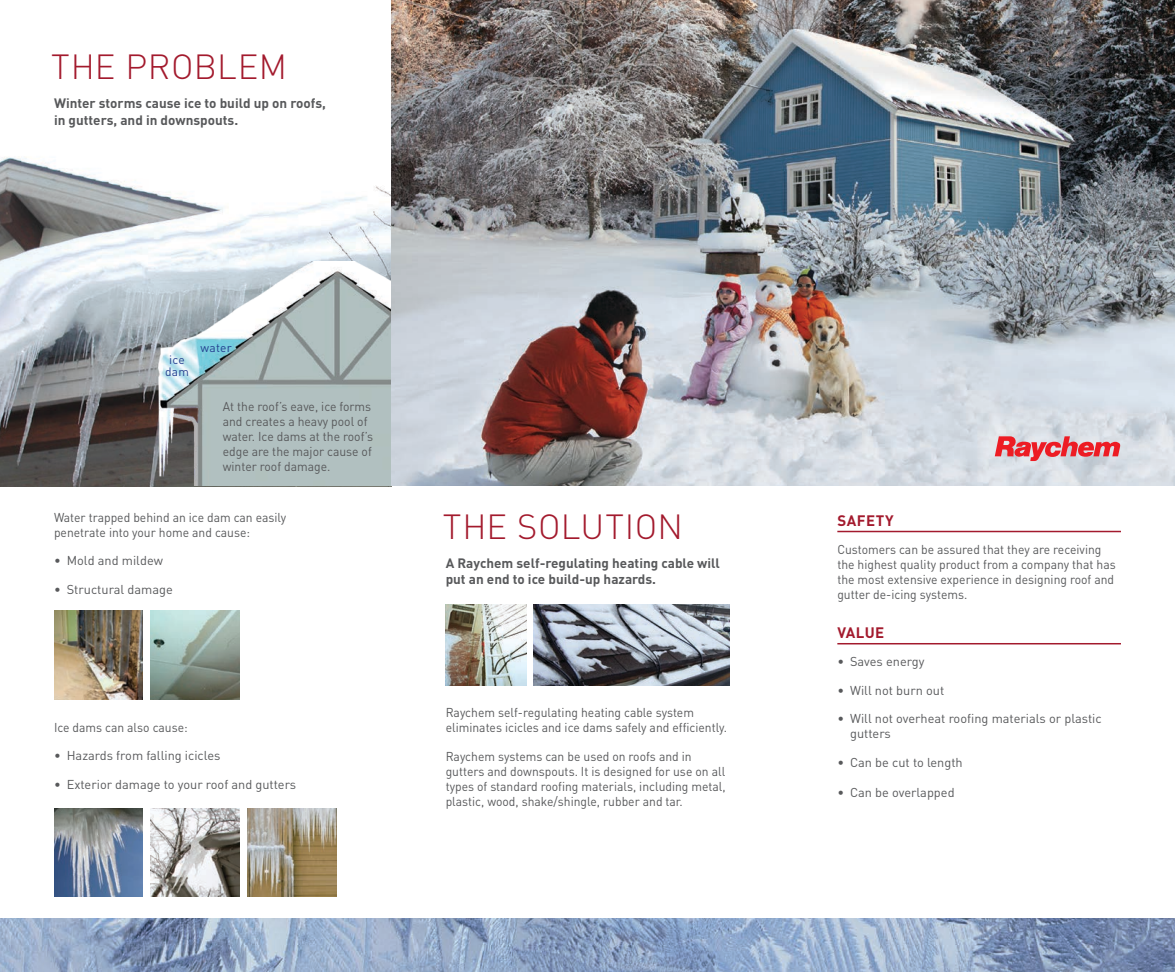
<style>
.page{position:relative;width:1175px;height:972px;background:#fff}
.page>*{position:absolute;margin:0;border:0;box-sizing:border-box;transform-origin:0 0}
.t1{font:300 34.5px "DIN Pro";letter-spacing:.01em;color:#a31a2d}
.t2{font:700 15px "DIN Pro";letter-spacing:.025em;color:#a31a2d}
.t3{font:700 13.5px/16.2px "DIN Pro";color:#58595b}
.t4{font:12.75px/15px "DIN Pro";color:#58595b;scale:.95 1}
.t5{font:12.75px/15px "DIN Pro";color:#58595b}
.t6{font:12px/12px "DIN Pro";letter-spacing:.015em;color:#25408f;text-align:center}
</style>
<div class="page">
<hr style="left:837px;top:531px;width:283px;height:1px;background:#a31a2d">
<hr style="left:837px;top:643px;width:283px;height:1px;background:#a31a2d">
<img style="left:0;top:147px;width:392px;height:339px">
<img style="left:151px;top:808px;width:88px;height:89px">
<img style="left:54px;top:808px;width:89px;height:89px">
<img style="left:247px;top:808px;width:89px;height:89px">
<img style="left:54px;top:611px;width:89px;height:89px">
<img style="left:151px;top:611px;width:88px;height:89px">
<img style="left:153px;top:262px;width:239px;height:224px">
<img style="left:392px;top:0;width:782px;height:486px">
<svg style="left:994px;top:436px;width:126px;height:25px;background:#e0868d"></svg>
<img style="left:446px;top:604px;width:80px;height:81px">
<img style="left:534px;top:604px;width:195px;height:81px">
<img style="left:0;top:918px;width:1174px;height:54px">
<h1 class="t1" style="left:51px;top:43px;width:237px">THE PROBLEM</h1>
<p class="t3" style="left:54px;top:95px;width:273px">Winter storms cause ice to build up on roofs, in gutters, and in downspouts.</p>
<p class="t6" style="left:165px;top:354px;width:25px">ice dam</p>
<p class="t6" style="left:200px;top:341px;width:33px">water</p>
<p class="t4" style="left:223px;top:398px;width:160px">At the roof’s eave, ice forms and creates a heavy pool of water. Ice dams at the roof’s edge are the major cause of winter roof damage.</p>
<p class="t4" style="left:54px;top:509px;width:246px">Water trapped behind an ice dam can easily penetrate into your home and cause:</p>
<p class="t5" style="left:54px;top:553px;width:110px">• Mold and mildew</p>
<p class="t5" style="left:54px;top:581px;width:120px">• Structural damage</p>
<p class="t4" style="left:54px;top:719px;width:142px">Ice dams can also cause:</p>
<p class="t5" style="left:54px;top:748px;width:168px">• Hazards from falling icicles</p>
<p class="t5" style="left:54px;top:776px;width:244px">• Exterior damage to your roof and gutters</p>
<h1 class="t1" style="left:443px;top:503px;width:241px">THE SOLUTION</h1>
<p class="t3" style="left:446px;top:554px;width:276px">A Raychem self-regulating heating cable will put an end to ice build-up hazards.</p>
<p class="t4" style="left:446px;top:705px;width:298px">Raychem self-regulating heating cable system eliminates icicles and ice dams safely and efficiently.</p>
<p class="t4" style="left:446px;top:748px;width:296px">Raychem systems can be used on roofs and in gutters and downspouts. It is designed for use on all types of standard roofing materials, including metal, plastic, wood, shake/shingle, rubber and tar.</p>
<p class="t2" style="left:837px;top:510px;width:58px">Safety</p>
<p class="t4" style="left:837px;top:541px;width:294px">Customers can be assured that they are receiving the highest quality product from a company that has the most extensive experience in designing roof and gutter de-icing systems.</p>
<p class="t2" style="left:837px;top:623px;width:46px">value</p>
<p class="t5" style="left:837px;top:653px;width:89px">• Saves energy</p>
<p class="t5" style="left:837px;top:682px;width:108px">• Will not burn out</p>
<p class="t5" style="left:850px;top:710px;width:253px;text-indent:-13px">• Will not overheat roofing materials or plastic gutters</p>
<p class="t5" style="left:837px;top:754px;width:127px">• Can be cut to length</p>
<p class="t5" style="left:837px;top:784px;width:119px">• Can be overlapped</p>
</div>
